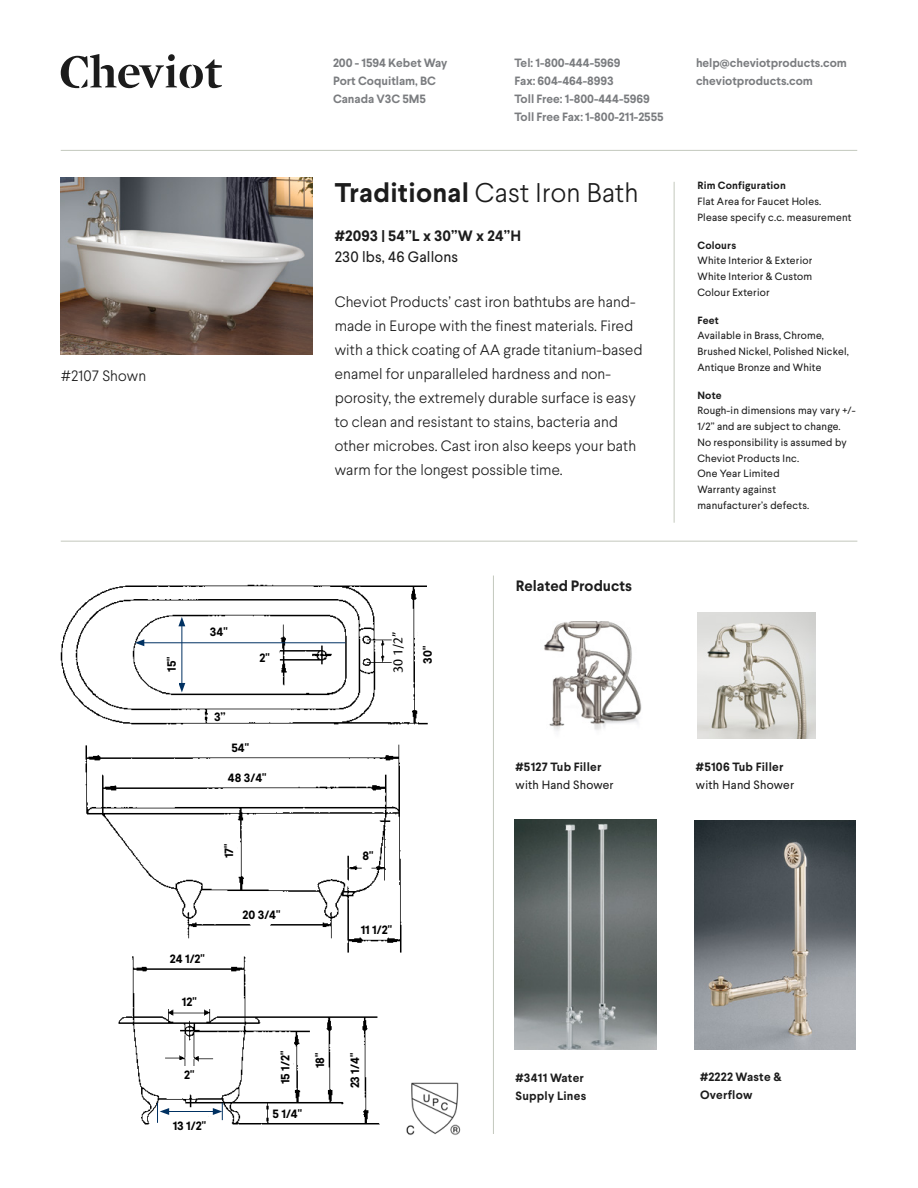
<style>
.page{position:relative;width:918px;height:1188px;background:#fff}
.page>*{position:absolute;margin:0;border:0;box-sizing:border-box;transform-origin:0 0}
.t1{font:300 27px "Larsseit";letter-spacing:.01em;color:#1c1c1c}
.t2{font:16.5px "Cronos Pro Bold Subh";color:#000}
.t3{font:300 15px/24px "Larsseit";letter-spacing:.01em;color:#1c1c1c}
.t4{font:15px/32.4px "Cronos Pro";color:#000;text-align:center}
.t5{font:700 15px "Larsseit";color:#1c1c1c}
.t6{font:15px "Larsseit";letter-spacing:.01em;color:#1c1c1c}
.t7{font:700 12px/18px "Larsseit";color:#7a7c7f}
.t8{font:700 12px "Larsseit";color:#000}
.t9{font:700 12px/18px "Larsseit";letter-spacing:.02em;color:#1c1c1c}
.t10{font:12px "Larsseit";letter-spacing:.02em;color:#1c1c1c}
.t11{font:10.5px/15.8px "Larsseit";letter-spacing:.02em;color:#1c1c1c}
.t12{font:700 10.5px "Larsseit";letter-spacing:.02em;color:#1c1c1c}
.s1{font-weight:700}
</style>
<div class="page">
<hr style="left:61px;top:150px;width:796px;height:1px;background:#c3c8bd">
<svg style="left:61px;top:54px;width:161px;height:34px"></svg>
<svg style="left:60px;top:584px;width:368px;height:541px"></svg>
<hr style="left:167px;top:1111px;width:48px;height:1px;background:#003162">
<svg style="left:157px;top:1103px;width:12px;height:20px"></svg>
<svg style="left:213px;top:1103px;width:10px;height:17px"></svg>
<hr style="left:142px;top:642px;width:203px;height:1px;background:#003162">
<svg style="left:135px;top:639px;width:9px;height:7px"></svg>
<hr style="left:182px;top:624px;width:1px;height:61px;background:#003162">
<svg style="left:178px;top:617px;width:7px;height:9px"></svg>
<svg style="left:178px;top:683px;width:7px;height:9px"></svg>
<div style="left:190px;top:622px;width:57px;height:17px;background:#fff"></div>
<div style="left:212px;top:739px;width:57px;height:16px;background:#fff"></div>
<div style="left:219px;top:769px;width:57px;height:16px;background:#fff"></div>
<div style="left:220px;top:822px;width:17px;height:57px;background:#fff"></div>
<div style="left:354px;top:847px;width:24px;height:17px;background:#fff"></div>
<div style="left:364px;top:920px;width:24px;height:17px;background:#fff"></div>
<div style="left:160px;top:949px;width:55px;height:17px;background:#fff"></div>
<div style="left:167px;top:992px;width:44px;height:17px;background:#fff"></div>
<div style="left:167px;top:1066px;width:44px;height:16px;background:#fff"></div>
<div style="left:167px;top:1117px;width:44px;height:17px;background:#fff"></div>
<div style="left:272px;top:1105px;width:43px;height:17px;background:#fff"></div>
<div style="left:276px;top:1046px;width:17px;height:43px;background:#fff"></div>
<div style="left:311px;top:1039px;width:17px;height:43px;background:#fff"></div>
<div style="left:346px;top:1049px;width:17px;height:43px;background:#fff"></div>
<div style="left:235px;top:906px;width:53px;height:17px;background:#fff"></div>
<div style="left:222px;top:649px;width:57px;height:17px;background:#fff"></div>
<div style="left:212px;top:710px;width:37px;height:12px;background:#fff"></div>
<div style="left:162px;top:645px;width:16px;height:40px;background:#fff"></div>
<div style="left:418px;top:632px;width:17px;height:45px;background:#fff"></div>
<div style="left:36px;top:888px;width:111px;height:61px;background:#fff"></div>
<div style="left:36px;top:1105px;width:92px;height:51px;background:#fff"></div>
<img style="left:61px;top:178px;width:251px;height:176px">
<hr style="left:674px;top:182px;width:1px;height:341px;background:#c3c8bd">
<hr style="left:61px;top:541px;width:796px;height:1px;background:#c3c8bd">
<hr style="left:493px;top:576px;width:1px;height:558px;background:#c3c8bd">
<img style="left:399px;top:1072px;width:62px;height:64px">
<img style="left:694px;top:821px;width:161px;height:229px">
<img style="left:544px;top:621px;width:98px;height:110px">
<img style="left:697px;top:613px;width:118px;height:125px">
<img style="left:514px;top:820px;width:143px;height:230px">
<h3 class="t3" style="left:61px;top:364px;width:86px">#2107 Shown</h3>
<p class="t7" style="left:333px;top:54px;width:116px">200 - 1594 Kebet Way<br>Port Coquitlam, BC<br>Canada V3C 5M5</p>
<p class="t7" style="left:514px;top:54px;width:151px">Tel: 1-800-444-5969<br>Fax: 604-464-8993<br>Toll Free: 1-800-444-5969<br>Toll Free Fax: 1-800-211-2555</p>
<p class="t7" style="left:696px;top:54px;width:152px">help@cheviotproducts.com cheviotproducts.com</p>
<h1 class="t1" style="left:335px;top:176px;width:305px"><span class="s1">Traditional</span> Cast Iron Bath</h1>
<h3 class="t5" style="left:335px;top:226px;width:188px">#2093 | 54”L x 30”W x 24”H</h3>
<h3 class="t6" style="left:335px;top:247px;width:125px">230 lbs, 46 Gallons</h3>
<p class="t3" style="left:335px;top:290px;width:309px">Cheviot Products’ cast iron bathtubs are hand&shy;made in Europe with the finest materials. Fired with a thick coating of AA grade titanium-based enamel for unparalleled hardness and non&shy;porosity, the extremely durable surface is easy to clean and resistant to stains, bacteria and other microbes. Cast iron also keeps your bath warm for the longest possible time.</p>
<p class="t12" style="left:697px;top:179px;width:90px">Rim Configuration</p>
<p class="t11" style="left:697px;top:194px;width:156px">Flat Area for Faucet Holes.<br>Please specify c.c. measurement</p>
<p class="t12" style="left:697px;top:238px;width:40px">Colours</p>
<p class="t11" style="left:697px;top:253px;width:116px;text-align:justify">White Interior &amp; Exterior White Interior &amp; Custom Colour Exterior</p>
<p class="t12" style="left:697px;top:313px;width:23px">Feet</p>
<p class="t11" style="left:697px;top:328px;width:153px">Available in Brass, Chrome,<br>Brushed Nickel, Polished Nickel,<br>Antique Bronze and White</p>
<p class="t12" style="left:697px;top:388px;width:26px">Note</p>
<p class="t11" style="left:697px;top:403px;width:160px">Rough-in dimensions may vary +/-<br>1/2” and are subject to change.<br>No responsibility is assumed by<br>Cheviot Products Inc.<br>One Year Limited<br>Warranty against<br>manufacturer’s defects.</p>
<p class="t8" style="left:164px;top:672px;width:17px;rotate:-90deg">15"</p>
<p class="t8" style="left:210px;top:624px;width:19px">34"</p>
<h3 class="t4" style="left:208px;top:616px;width:20px">34”</h3>
<h3 class="t4" style="left:245px;top:640px;width:36px">2 1/4”</h3>
<p class="t8" style="left:259px;top:651px;width:12px">2"</p>
<p class="t8" style="left:214px;top:709px;width:13px">3”</p>
<h3 class="t4" style="left:231px;top:731px;width:29px">54”<br>48”</h3>
<p class="t8" style="left:231px;top:740px;width:19px">54"</p>
<p class="t8" style="left:228px;top:770px;width:40px">48 3/4"</p>
<h3 class="t4" style="left:382px;top:673px;width:43px;rotate:-90deg">30 1/2”</h3>
<h3 class="t4" style="left:408px;top:673px;width:43px;rotate:-90deg">30 1/2”</h3>
<p class="t8" style="left:420px;top:664px;width:19px;rotate:-90deg">30"</p>
<p class="t8" style="left:221px;top:858px;width:16px;rotate:-90deg">17"</p>
<p class="t8" style="left:362px;top:848px;width:12px">8"</p>
<h3 class="t4" style="left:358px;top:842px;width:19px">*8”</h3>
<h3 class="t4" style="left:181px;top:942px;width:20px">24”</h3>
<p class="t8" style="left:170px;top:951px;width:36px">24 1/2"</p>
<p class="t8" style="left:182px;top:994px;width:16px">12"</p>
<h3 class="t4" style="left:180px;top:986px;width:20px">12”</h3>
<h3 class="t4" style="left:185px;top:1057px;width:13px">2”</h3>
<h3 class="t4" style="left:171px;top:1106px;width:43px">13 1/2”</h3>
<p class="t8" style="left:184px;top:1067px;width:12px">2"</p>
<p class="t8" style="left:173px;top:1118px;width:35px">13 1/2"</p>
<h3 class="t4" style="left:238px;top:898px;width:43px">20 3/4”</h3>
<p class="t8" style="left:243px;top:907px;width:39px">20 3/4"</p>
<p class="t8" style="left:361px;top:922px;width:33px">11 1/2"</p>
<h3 class="t4" style="left:365px;top:914px;width:20px">10”</h3>
<h3 class="t4" style="left:271px;top:1089px;width:43px;rotate:-90deg">15 1/2”</h3>
<h3 class="t4" style="left:339px;top:1090px;width:43px;rotate:-90deg">23 1/2”</h3>
<h3 class="t4" style="left:304px;top:1069px;width:20px;rotate:-90deg">18”</h3>
<p class="t8" style="left:278px;top:1084px;width:35px;rotate:-90deg">15 1/2"</p>
<p class="t8" style="left:312px;top:1068px;width:17px;rotate:-90deg">18"</p>
<p class="t8" style="left:347px;top:1088px;width:37px;rotate:-90deg">23 1/4"</p>
<h3 class="t4" style="left:276px;top:1097px;width:13px">5”</h3>
<p class="t8" style="left:273px;top:1106px;width:31px">5 1/4"</p>
<h2 class="t2" style="left:484px;top:574px;width:161px">54” x 30” Wide x 24” Tall</h2>
<h3 class="t5" style="left:516px;top:576px;width:118px">Related Products</h3>
<p class="t9" style="left:516px;top:757px;width:87px">#5127 Tub Filler</p>
<p class="t10" style="left:516px;top:777px;width:100px">with Hand Shower</p>
<p class="t9" style="left:516px;top:1069px;width:72px">#3411 Water<br>Supply Lines</p>
<p class="t9" style="left:696px;top:757px;width:89px">#5106 Tub Filler</p>
<p class="t10" style="left:696px;top:777px;width:100px">with Hand Shower</p>
<p class="t9" style="left:700px;top:1068px;width:83px">#2222 Waste &amp;<br>Overflow</p>
</div>
